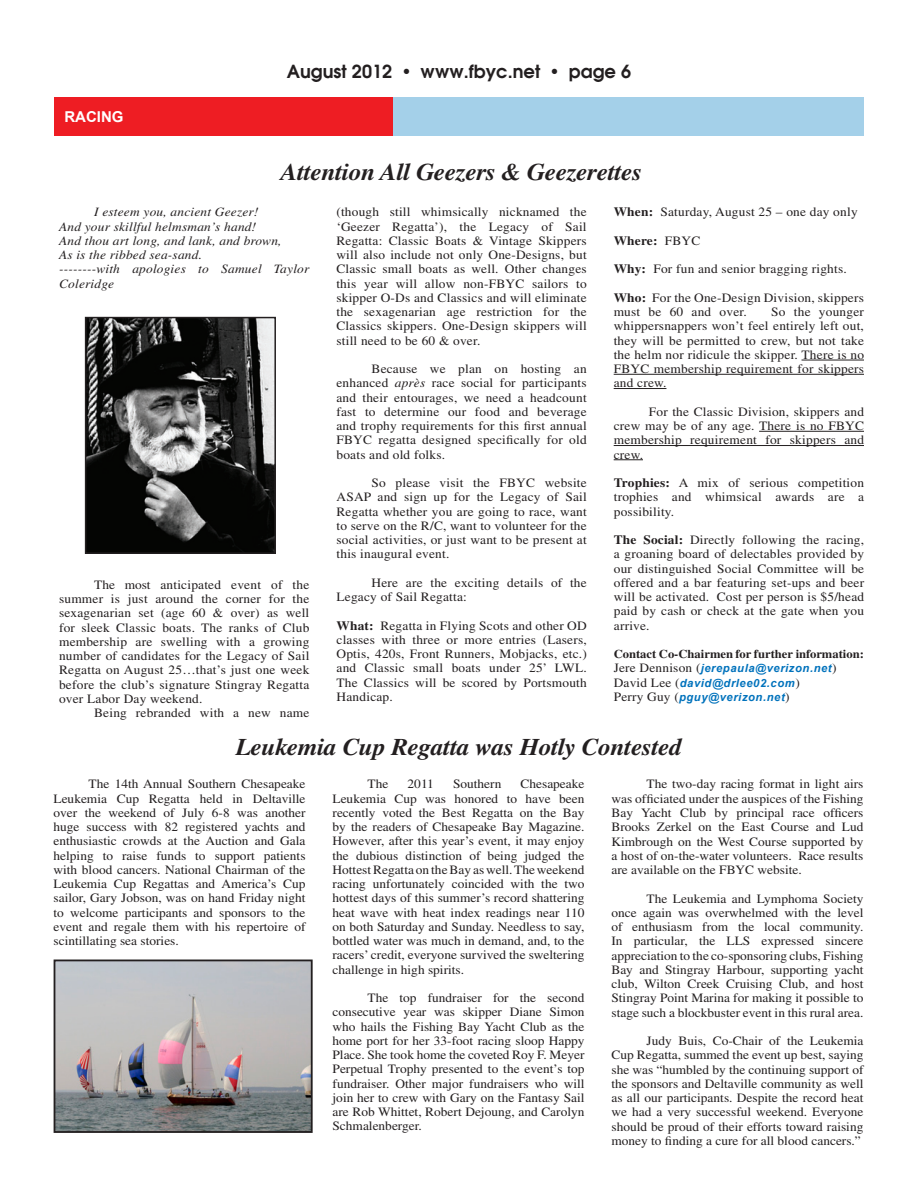
<style>
.page{position:relative;width:918px;height:1188px;background:#fff}
.page>*{position:absolute;margin:0;border:0;box-sizing:border-box;transform-origin:0 0}
.t1{font:italic 700 24px "Times";letter-spacing:-.01em;color:#231f20;scale:1.05 1}
.t2{font:600 18px "Avant Garde";color:#231f20}
.t3{font:700 15px "Arial";color:#fff}
.t4{font:12.75px/14.2px "Times";letter-spacing:.015em;color:#231f20;text-align:justify;scale:1.05 1}
.t5{font:italic 12.75px/14.2px "Times";letter-spacing:.015em;color:#231f20;scale:1.05 1}
.t6{font:700 12.75px "Times";letter-spacing:.015em;color:#231f20;scale:1.05 1}
.t7{font:700 12px "Times";color:#231f20;scale:1.05 1}
.t8{font:italic 700 11.25px/14.2px "Arial";letter-spacing:.05em;color:#0072bc}
.s1{font-style:italic}
.s2{font-weight:700}
.s3{font-weight:400}
.s4{font-family:"Times";font-weight:400;font-style:normal;font-size:12.75px;color:#231f20}
</style>
<div class="page">
<div style="left:54px;top:98px;width:339px;height:38px;background:#ee1d23"></div>
<div style="left:393px;top:98px;width:471px;height:38px;background:#a4d0e9"></div>
<hr style="left:802px;top:360px;width:62px;height:1px;background:#231f20">
<hr style="left:614px;top:374px;width:250px;height:1px;background:#231f20">
<hr style="left:614px;top:388px;width:52px;height:1px;background:#231f20">
<hr style="left:759px;top:431px;width:105px;height:1px;background:#231f20">
<hr style="left:614px;top:445px;width:250px;height:1px;background:#231f20">
<svg style="left:614px;top:459px;width:29px;height:1px"></svg>
<img style="left:88px;top:320px;width:185px;height:231px">
<div style="left:85px;top:317px;width:191px;height:237px;border:2px solid #231f20"></div>
<img style="left:57px;top:963px;width:253px;height:167px">
<div style="left:54px;top:960px;width:259px;height:173px;border:2px solid #231f20"></div>
<p class="t3" style="left:64px;top:108px;width:61px">RACING</p>
<h2 class="t2" style="left:287px;top:60px;width:346px">August 2012 • www.fbyc.net • page 6</h2>
<h1 class="t1" style="left:281px;top:157px;width:346px">Attention All Geezers &amp; Geezerettes</h1>
<p class="t5" style="left:59px;top:205px;width:240px;text-indent:35px">I esteem you, ancient Geezer!<br>And your skillful helmsman’s hand!<br>And thou art long, and lank, and brown,<br>As is the ribbed sea-sand.<br>--------with apologies to Samuel Taylor<br>Coleridge</p>
<p class="t4" style="left:59px;top:577px;width:240px;text-indent:35px">The most anticipated event of the summer is just around the corner for the sexagenarian set (age 60 &amp; over) as well for sleek Classic boats. The ranks of Club membership are swelling with a growing number of candidates for the Legacy of Sail Regatta on August 25…that’s just one week before the club’s signature Stingray Regatta over Labor Day weekend.</p>
<p class="t4" style="left:94px;top:706px;width:206px">Being rebranded with a new name</p>
<p class="t4" style="left:336px;top:205px;width:240px">(though still whimsically nicknamed the ‘Geezer Regatta’), the Legacy of Sail Regatta: Classic Boats &amp; Vintage Skippers will also include not only One-Designs, but Classic small boats as well. Other changes this year will allow non-FBYC sailors to skipper O-Ds and Classics and will eliminate the sexagenarian age restriction for the Classics skippers. One-Design skippers will still need to be 60 &amp; over.</p>
<p class="t4" style="left:336px;top:362px;width:240px;text-indent:35px">Because we plan on hosting an enhanced <span class="s1">après</span> race social for participants and their entourages, we need a headcount fast to determine our food and beverage and trophy requirements for this first annual FBYC regatta designed specifically for old boats and old folks.</p>
<p class="t4" style="left:336px;top:476px;width:240px;text-indent:35px">So please visit the FBYC website ASAP and sign up for the Legacy of Sail Regatta whether you are going to race, want to serve on the R/C, want to volunteer for the social activities, or just want to be present at this inaugural event.</p>
<p class="t4" style="left:337px;top:575px;width:240px;text-indent:35px">Here are the exciting details of the<br>Legacy of Sail Regatta:</p>
<p class="t4" style="left:337px;top:618px;width:240px"><span class="s2">What:</span> Regatta in Flying Scots and other OD classes with three or more entries (Lasers, Optis, 420s, Front Runners, Mobjacks, etc.) and Classic small boats under 25’ LWL.<br>The Classics will be scored by Portsmouth Handicap.</p>
<p class="t4" style="left:614px;top:205px;width:234px"><span class="s2">When:</span> Saturday, August 25 – one day only</p>
<p class="t6" style="left:614px;top:233px;width:84px">Where: <span class="s3">FBYC</span></p>
<p class="t4" style="left:614px;top:262px;width:224px"><span class="s2">Why:</span> For fun and senior bragging rights.</p>
<p class="t4" style="left:614px;top:290px;width:240px"><span class="s2">Who:</span> For the One-Design Division, skippers must be 60 and over.</p>
<p class="t4" style="left:614px;top:305px;width:240px;text-indent:158px">So the younger whippersnappers won’t feel entirely left out, they will be permitted to crew, but not take the helm nor ridicule the skipper. There is no FBYC membership requirement for skippers and crew.</p>
<p class="t4" style="left:614px;top:404px;width:240px;text-indent:35px">For the Classic Division, skippers and crew may be of any age. There is no FBYC membership requirement for skippers and crew.</p>
<p class="t4" style="left:614px;top:476px;width:240px"><span class="s2">Trophies:</span> A mix of serious competition trophies and whimsical awards are a possibility.</p>
<p class="t4" style="left:614px;top:533px;width:240px"><span class="s2">The Social:</span> Directly following the racing, a groaning board of delectables provided by our distinguished Social Committee will be offered and a bar featuring set-ups and beer will be activated. Cost per person is $5/head paid by cash or check at the gate when you arrive.</p>
<p class="t7" style="left:614px;top:647px;width:240px">Contact Co-Chairmen for further information:</p>
<p class="t8" style="left:614px;top:661px;width:225px"><span class="s4">Jere Dennison (</span>jerepaula@verizon.net<span class="s4">)<br>David Lee (</span>david@drlee02.com<span class="s4">)<br>Perry Guy (</span>pguy@verizon.net<span class="s4">)</span></p>
<h1 class="t1" style="left:236px;top:733px;width:427px">Leukemia Cup Regatta was Hotly Contested</h1>
<p class="t4" style="left:54px;top:777px;width:242px;text-indent:35px">The 14th Annual Southern Chesapeake Leukemia Cup Regatta held in Deltaville over the weekend of July 6-8 was another huge success with 82 registered yachts and enthusiastic crowds at the Auction and Gala helping to raise funds to support patients with blood cancers. National Chairman of the Leukemia Cup Regattas and America’s Cup sailor, Gary Jobson, was on hand Friday night to welcome participants and sponsors to the event and regale them with his repertoire of scintillating sea stories.</p>
<p class="t4" style="left:368px;top:777px;width:21px">The</p>
<p class="t4" style="left:408px;top:777px;width:27px">2011</p>
<p class="t4" style="left:453px;top:777px;width:48px">Southern</p>
<p class="t4" style="left:332px;top:777px;width:242px;text-indent:188px">Chesapeake Leukemia Cup was honored to have been recently voted the Best Regatta on the Bay by the readers of Chesapeake Bay Magazine.<br>However, after this year’s event, it may enjoy the dubious distinction of being judged the HottestRegatta on theBay aswell.Theweekend racing unfortunately coincided with the two hottest days of this summer’s record shattering heat wave with heat index readings near 110 on both Saturday and Sunday. Needless to say, bottled water was much in demand, and, to the racers’ credit, everyone survived the sweltering challenge in high spirits.</p>
<p class="t4" style="left:332px;top:991px;width:242px;text-indent:35px">The top fundraiser for the second consecutive year was skipper Diane Simon who hails the Fishing Bay Yacht Club as the home port for her 33-foot racing sloop Happy Place. She took home the coveted Roy F. Meyer Perpetual Trophy presented to the event’s top fundraiser. Other major fundraisers who will join her to crew with Gary on the Fantasy Sail are Rob Whittet, Robert Dejoung, and Carolyn Schmalenberger.</p>
<p class="t4" style="left:611px;top:777px;width:242px;text-indent:35px">The two-day racing format in light airs was officiated under the auspices of the Fishing Bay Yacht Club by principal race officers Brooks Zerkel on the East Course and Lud Kimbrough on the West Course supported by a host of on-the-water volunteers. Race results are available on the FBYC website.</p>
<p class="t4" style="left:611px;top:891px;width:242px;text-indent:35px">The Leukemia and Lymphoma Society once again was overwhelmed with the level of enthusiasm from the local community.<br>In particular, the LLS expressed sincere appreciation to the co-sponsoring clubs, Fishing Bay and Stingray Harbour, supporting yacht club, Wilton Creek Cruising Club, and host Stingray Point Marina for making it possible to stage such a blockbuster event in this rural area.</p>
<p class="t4" style="left:611px;top:1034px;width:242px;text-indent:35px">Judy Buis, Co-Chair of the Leukemia Cup Regatta, summed the event up best, saying she was “humbled by the continuing support of the sponsors and Deltaville community as well as all our participants. Despite the record heat we had a very successful weekend. Everyone should be proud of their efforts toward raising money to finding a cure for all blood cancers.”</p>
</div>
